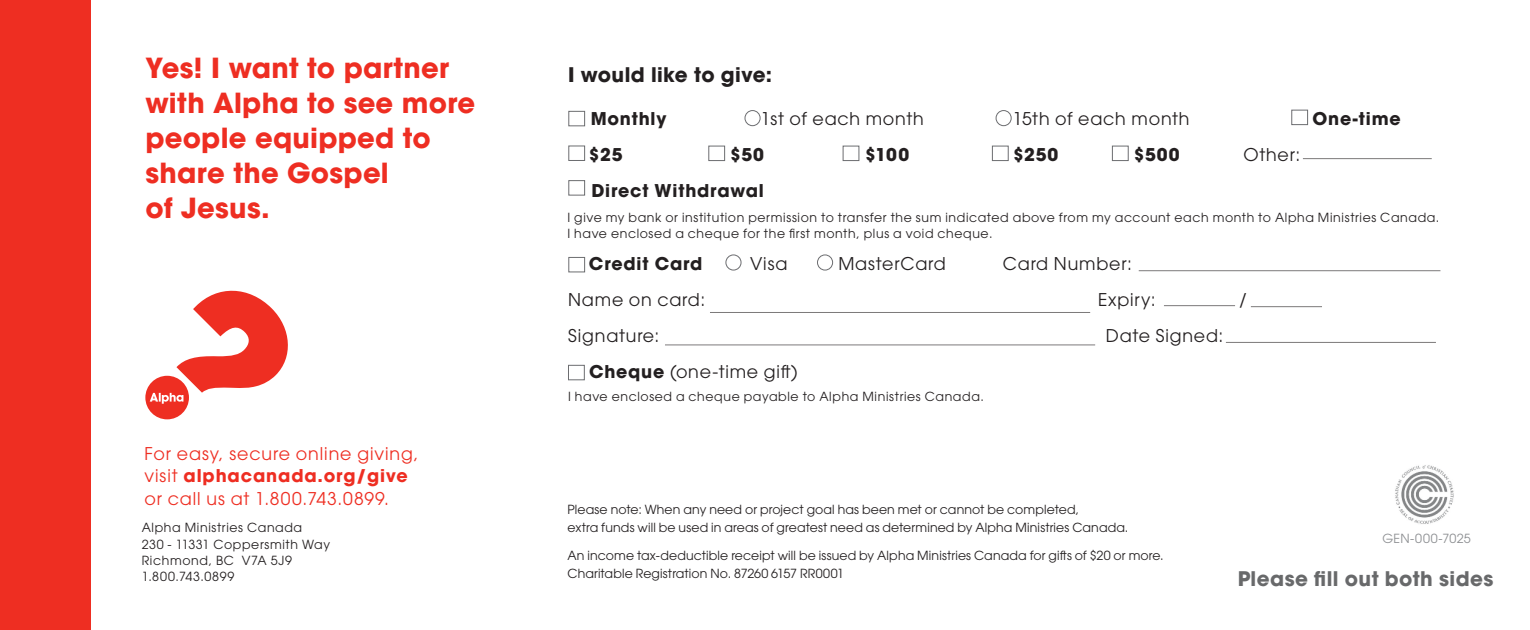
<style>
.page{position:relative;width:1530px;height:630px;background:#fff}
.page>*{position:absolute;margin:0;border:0;box-sizing:border-box;transform-origin:0 0}
.t1{font:700 27.5px/35px "ITC Avant Garde Std";letter-spacing:.01em;color:#ee2e22}
.t2{font:700 20px "ITC Avant Garde Std";letter-spacing:.02em;color:#57585a}
.t3{font:700 20px "ITC Avant Garde Std";letter-spacing:.02em;color:#231f20}
.t4{font:17.5px "ITC Avant Garde Std";letter-spacing:.045em;color:#231f20}
.t5{font:17.5px/22.5px "ITC Avant Garde Std";letter-spacing:.05em;color:#ee2e22}
.t6{font:700 17.5px "ITC Avant Garde Std";letter-spacing:.045em;color:#231f20}
.t7{font:12.5px/17.5px "ITC Avant Garde Std";letter-spacing:.025em;color:#231f20}
.t8{font:12.5px "ITC Avant Garde Std";letter-spacing:.05em;color:#231f20}
.t9{font:12.5px "ITC Avant Garde Std";letter-spacing:.055em;color:#231f20}
.t10{font:12.5px "ITC Avant Garde Std";letter-spacing:.065em;color:#231f20}
.t11{font:12.5px "ITC Avant Garde Std";letter-spacing:.025em;color:#8d8f92}
.s1{font-family:"Avant Garde";font-weight:700}
.s2{font-weight:700}
</style>
<div class="page">
<hr style="left:665px;top:344px;width:430px;height:1px;background:#231f20">
<hr style="left:1226px;top:342px;width:210px;height:1px;background:#231f20">
<hr style="left:1303px;top:158px;width:129px;height:1px;background:#231f20">
<hr style="left:1164px;top:305px;width:71px;height:1px;background:#231f20">
<hr style="left:1139px;top:270px;width:301px;height:1px;background:#231f20">
<hr style="left:710px;top:312px;width:380px;height:1px;background:#231f20">
<div style="left:568px;top:111px;width:17px;height:15px;background:#fff;border:1px solid #6c6d70"></div>
<div style="left:568px;top:146px;width:17px;height:15px;background:#fff;border:1px solid #6c6d70"></div>
<div style="left:568px;top:180px;width:17px;height:15px;background:#fff;border:1px solid #6c6d70"></div>
<div style="left:568px;top:257px;width:17px;height:15px;background:#fff;border:1px solid #6c6d70"></div>
<div style="left:745px;top:110px;width:15px;height:16px;border:1px solid #6c6d70;border-radius:50%"></div>
<div style="left:726px;top:255px;width:15px;height:15px;border:1px solid #6c6d70;border-radius:50%"></div>
<div style="left:817px;top:255px;width:16px;height:15px;border:1px solid #6c6d70;border-radius:50%"></div>
<div style="left:996px;top:110px;width:16px;height:16px;border:1px solid #6c6d70;border-radius:50%"></div>
<div style="left:708px;top:146px;width:17px;height:15px;background:#fff;border:1px solid #6c6d70"></div>
<div style="left:843px;top:146px;width:16px;height:15px;background:#fff;border:1px solid #6c6d70"></div>
<div style="left:992px;top:146px;width:17px;height:15px;background:#fff;border:1px solid #6c6d70"></div>
<hr style="left:1251px;top:306px;width:71px;height:1px;background:#231f20">
<div style="left:568px;top:365px;width:17px;height:15px;background:#fff;border:1px solid #6c6d70"></div>
<img style="left:1395px;top:465px;width:59px;height:59px">
<div style="left:0;top:0;width:90px;height:630px;background:#ee2e22"></div>
<div style="left:1291px;top:110px;width:17px;height:15px;background:#fff;border:1px solid #6c6d70"></div>
<div style="left:1112px;top:146px;width:17px;height:15px;background:#fff;border:1px solid #6c6d70"></div>
<div style="left:145px;top:376px;width:44px;height:43px;background:#ee2e22;border-radius:50%"></div>
<svg style="left:150px;top:291px;width:138px;height:113px"></svg>
<p class="t1" style="left:145px;top:51px;width:331px">Yes! I want to partner with Alpha to see more people equipped to share the Gospel<br>of Jesus.</p>
<p class="t5" style="left:144px;top:442px;width:276px">For easy, secure online giving, visit <span class="s1">alphacanada.org/give </span>or call us at 1.800.743.0899.</p>
<p class="t9" style="left:142px;top:520px;width:162px">Alpha Ministries Canada</p>
<p class="t8" style="left:142px;top:536px;width:190px">230 - 11331 Coppersmith Way</p>
<p class="t8" style="left:142px;top:553px;width:152px">Richmond, BC V7A 5J9</p>
<p class="t10" style="left:142px;top:569px;width:94px">1.800.743.0899</p>
<p class="t3" style="left:568px;top:61px;width:205px">I would like to give:</p>
<p class="t6" style="left:591px;top:107px;width:77px">Monthly</p>
<p class="t4" style="left:761px;top:107px;width:164px">1st of each month</p>
<p class="t4" style="left:1013px;top:107px;width:178px">15th of each month</p>
<p class="t6" style="left:1313px;top:107px;width:90px">One-time</p>
<p class="t6" style="left:589px;top:143px;width:35px">$25</p>
<p class="t6" style="left:730px;top:143px;width:35px">$50</p>
<p class="t6" style="left:865px;top:143px;width:45px">$100</p>
<p class="t6" style="left:1013px;top:143px;width:47px">$250</p>
<p class="t6" style="left:1134px;top:143px;width:47px">$500</p>
<p class="t4" style="left:1243px;top:144px;width:59px">Other:</p>
<p class="t6" style="left:591px;top:179px;width:174px">Direct Withdrawal</p>
<p class="t8" style="left:568px;top:209px;width:873px">I give my bank or institution permission to transfer the sum indicated above from my account each month to Alpha Ministries Canada.</p>
<p class="t8" style="left:568px;top:226px;width:426px">I have enclosed a cheque for the first month, plus a void cheque.</p>
<p class="t6" style="left:589px;top:252px;width:115px">Credit Card</p>
<p class="t4" style="left:750px;top:252px;width:39px">Visa</p>
<p class="t4" style="left:838px;top:252px;width:109px">MasterCard</p>
<p class="t4" style="left:1003px;top:252px;width:131px">Card Number:</p>
<p class="t4" style="left:568px;top:289px;width:139px">Name on card:</p>
<p class="t4" style="left:1098px;top:289px;width:59px">Expiry:</p>
<p class="t4" style="left:1239px;top:289px;width:9px">/</p>
<p class="t4" style="left:568px;top:325px;width:93px">Signature:</p>
<p class="t4" style="left:1106px;top:325px;width:119px">Date Signed:</p>
<p class="t4" style="left:589px;top:361px;width:210px"><span class="s2">Cheque</span> (one-time gift)</p>
<p class="t8" style="left:568px;top:389px;width:417px">I have enclosed a cheque payable to Alpha Ministries Canada.</p>
<p class="t7" style="left:568px;top:501px;width:562px">Please note: When any need or project goal has been met or cannot be completed,<br>extra funds will be used in areas of greatest need as determined by Alpha Ministries Canada.</p>
<p class="t7" style="left:568px;top:547px;width:598px">An income tax-deductible receipt will be issued by Alpha Ministries Canada for gifts of $20 or more.<br>Charitable Registration No. 87260 6157 RR0001</p>
<p class="t11" style="left:1382px;top:531px;width:90px">GEN-000-7025</p>
<h2 class="t2" style="left:1238px;top:566px;width:257px">Please fill out both sides</h2>
</div>
